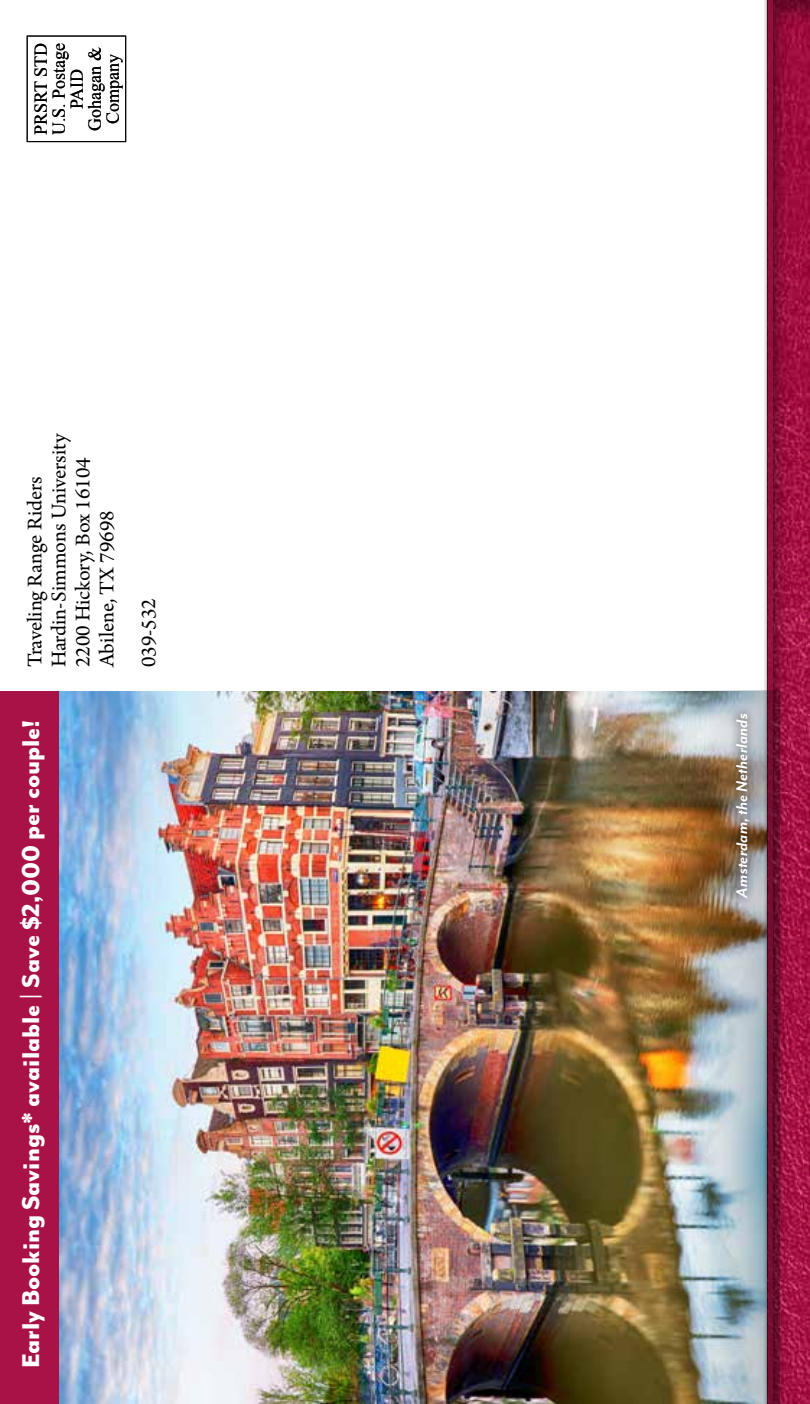
<style>
.page{position:relative;width:810px;height:1404px;background:#fff}
.page>*{position:absolute;margin:0;border:0;box-sizing:border-box;transform-origin:0 0}
.t1{font:800 28px "Mr Eaves Mod OT";color:#fff}
.t2{font:22px/24px "Arno Pro";color:#000}
.t3{font:18px/18px "Times New Roman";color:#000;text-align:center}
.t4{font:italic 700 18px "Mr Eaves Mod OT";color:#fff}
</style>
<div class="page">
<img style="left:59px;top:692px;width:625px;height:712px">
<div style="left:766px;top:0;width:44px;height:1404px;background:#000;opacity:.4"></div>
<div style="left:763px;top:0;width:14px;height:1404px;background:#000;opacity:.5"></div>
<hr style="left:768px;top:0;width:4px;height:1404px;background:#940f3d">
<img style="left:684px;top:690px;width:95px;height:714px">
<div style="left:27px;top:36px;width:99px;height:106px;border:1px solid #000"></div>
<div style="left:726px;top:704px;width:32px;height:203px;background:#000;opacity:.65"></div>
<div style="left:0;top:692px;width:59px;height:712px;background:#a81246"></div>
<p class="t3" style="left:31px;top:135px;width:94px;rotate:-90deg">PRSRT STD<br>U.S. Postage<br>PAID<br>Gohagan &amp;<br>Company</p>
<p class="t2" style="left:24px;top:667px;width:236px;rotate:-90deg">Traveling Range Riders<br>Hardin-Simmons University<br>2200 Hickory, Box 16104<br>Abilene, TX 79698</p>
<p class="t1" style="left:15px;top:1368px;width:650px;rotate:-90deg">Early Booking Savings* available | Save $2,000 per couple!</p>
<p class="t2" style="left:138px;top:667px;width:71px;rotate:-90deg">039-532</p>
<p class="t4" style="left:732px;top:898px;width:186px;rotate:-90deg">Amsterdam, the Netherlands</p>
</div>
